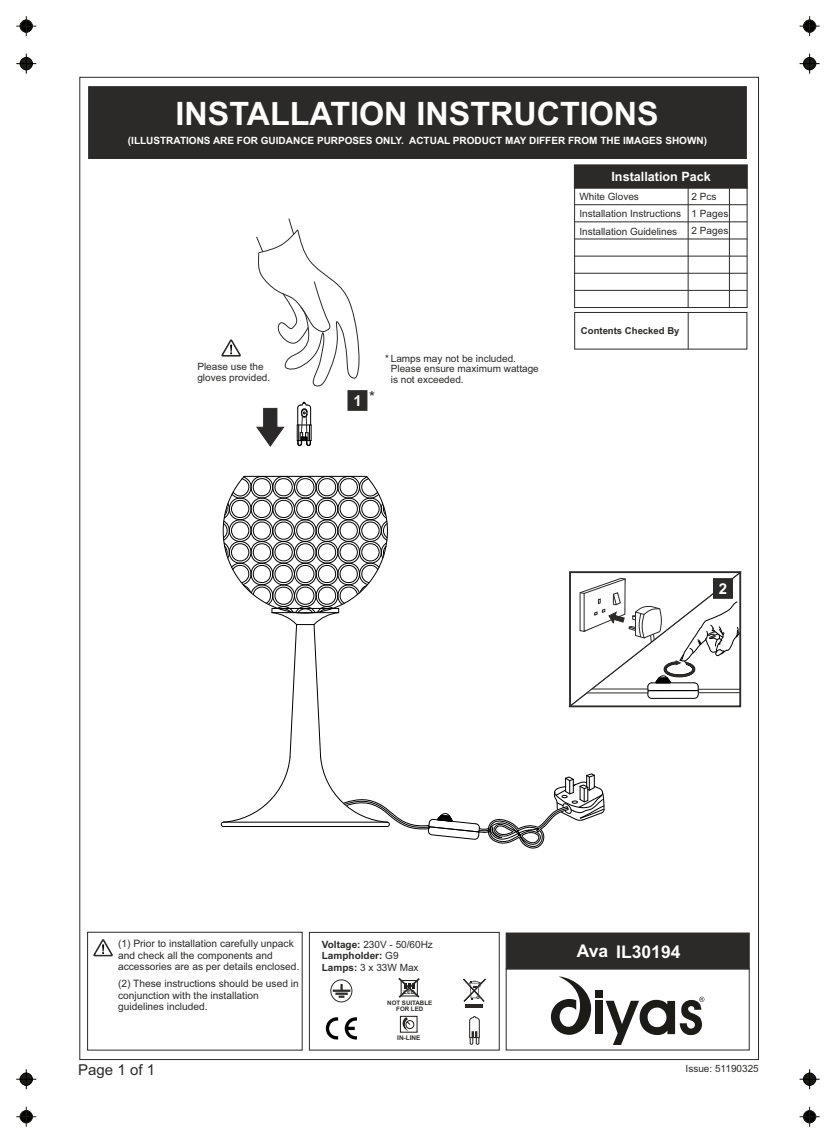
<style>
.page{position:relative;width:835px;height:1143px;background:#fff}
.page>*{position:absolute;margin:0;border:0;box-sizing:border-box;transform-origin:0 0}
.t1{font:700 32.25px "Arial";color:#fefefe}
.t2{font:700 17.5px "Arial";color:#fefefe}
.t3{font:15px "Arial";color:#2b2a29}
.t4{font:700 15px "Arial";color:#fefefe}
.t5{font:700 12.88px "Arial";color:#fefefe}
.t6{font:10.25px/11.4px "Arial";color:#2b2a29}
.t7{font:10px/17.1px "Arial";color:#2b2a29}
.t8{font:700 10px "Arial";color:#fefefe}
.t9{font:700 10px/11.1px "Arial";color:#2b2a29}
.t10{font:700 9.5px "Arial";color:#2b2a29}
.t11{font:700 6.5px "Arial";color:#2b2a29}
.t12{font:700 6.12px/6px "Arial";color:#2b2a29;text-align:center}
.t13{font:700 5.5px "Arial";color:#2b2a29}
.s1{font-weight:400}
</style>
<div class="page">
<div style="left:505px;top:932px;width:244px;height:36px;background:#2b2a29"></div>
<div style="left:505px;top:968px;width:244px;height:82px;border:1px solid #2b2a29"></div>
<div style="left:595px;top:1000px;width:7px;height:34px;background:#1c1b17"></div>
<div style="left:595px;top:989px;width:7px;height:8px;background:#1c1b17"></div>
<svg style="left:605px;top:996px;width:99px;height:48px"></svg>
<svg style="left:550px;top:976px;width:41px;height:58px"></svg>
<div style="left:309px;top:932px;width:190px;height:118px;border:1px solid #2b2a29"></div>
<div style="left:87px;top:931px;width:215px;height:119px;border:1px solid #2b2a29"></div>
<svg style="left:93px;top:939px;width:20px;height:17px"></svg>
<svg style="left:221px;top:339px;width:20px;height:17px"></svg>
<svg style="left:344px;top:1017px;width:13px;height:22px"></svg>
<svg style="left:325px;top:1017px;width:13px;height:22px"></svg>
<hr style="left:465px;top:1004px;width:18px;height:3px;background:#2b2a29">
<svg style="left:463px;top:978px;width:23px;height:24px"></svg>
<svg style="left:333px;top:984px;width:17px;height:13px"></svg>
<div style="left:330px;top:979px;width:22px;height:23px;border:1px solid #2b2a29;border-radius:50%"></div>
<svg style="left:399px;top:1015px;width:18px;height:17px"></svg>
<svg style="left:469px;top:1016px;width:10px;height:28px"></svg>
<hr style="left:574px;top:187px;width:1px;height:121px;background:#2b2a29">
<hr style="left:687px;top:187px;width:1px;height:121px;background:#2b2a29">
<hr style="left:728px;top:187px;width:1px;height:121px;background:#2b2a29">
<hr style="left:746px;top:187px;width:1px;height:121px;background:#2b2a29">
<hr style="left:574px;top:307px;width:173px;height:1px;background:#2b2a29">
<hr style="left:574px;top:290px;width:173px;height:1px;background:#2b2a29">
<hr style="left:574px;top:273px;width:173px;height:1px;background:#2b2a29">
<hr style="left:574px;top:256px;width:173px;height:1px;background:#2b2a29">
<hr style="left:574px;top:239px;width:173px;height:1px;background:#2b2a29">
<hr style="left:574px;top:221px;width:173px;height:1px;background:#2b2a29">
<hr style="left:574px;top:204px;width:173px;height:1px;background:#2b2a29">
<svg style="left:573px;top:164px;width:174px;height:25px;background:#31302f"></svg>
<div style="left:574px;top:312px;width:172px;height:37px;border:1px solid #2b2a29"></div>
<hr style="left:687px;top:312px;width:1px;height:37px;background:#2b2a29">
<div style="left:88px;top:86px;width:658px;height:73px;background:#2b2a29"></div>
<svg style="left:220px;top:475px;width:521px;height:373px"></svg>
<svg style="left:256px;top:218px;width:111px;height:229px"></svg>
<svg style="left:398px;top:977px;width:22px;height:21px"></svg>
<svg style="left:16px;top:1106px;width:20px;height:20px"></svg>
<svg style="left:16px;top:16px;width:20px;height:20px"></svg>
<svg style="left:799px;top:16px;width:20px;height:20px"></svg>
<svg style="left:799px;top:1106px;width:20px;height:20px"></svg>
<svg style="left:16px;top:1069px;width:20px;height:20px"></svg>
<svg style="left:16px;top:54px;width:20px;height:20px"></svg>
<svg style="left:799px;top:54px;width:20px;height:20px"></svg>
<svg style="left:799px;top:1069px;width:20px;height:20px"></svg>
<h1 class="t1" style="left:175px;top:101px;width:484px">INSTALLATION INSTRUCTIONS</h1>
<p class="t8" style="left:128px;top:137px;width:580px">(ILLUSTRATIONS ARE FOR GUIDANCE PURPOSES ONLY. ACTUAL PRODUCT MAY DIFFER FROM THE IMAGES SHOWN)</p>
<p class="t5" style="left:611px;top:172px;width:101px">Installation Pack</p>
<p class="t7" style="left:197px;top:362px;width:74px;line-height:11.1px">Please use the gloves provided.</p>
<h3 class="t4" style="left:353px;top:395px;width:10px">1</h3>
<h3 class="t3" style="left:369px;top:390px;width:7px">*</h3>
<p class="t7" style="left:390px;top:353px;width:149px;line-height:10.8px;text-indent:-6px">* Lamps may not be included.<br>Please ensure maximum wattage is not exceeded.</p>
<p class="t7" style="left:579px;top:189px;width:103px">White Gloves<br>Installation Instructions</p>
<p class="t7" style="left:579px;top:223px;width:99px">Installation Guidelines</p>
<p class="t7" style="left:691px;top:189px;width:38px">2 Pcs<br>1 Pages<br>2 Pages</p>
<p class="t10" style="left:580px;top:326px;width:100px">Contents Checked By</p>
<h3 class="t4" style="left:718px;top:583px;width:10px">2</h3>
<p class="t6" style="left:118px;top:939px;width:183px">(1) Prior to installation carefully unpack and check all the components and accessories are as per details enclosed.</p>
<p class="t6" style="left:118px;top:978px;width:182px">(2) These instructions should be used in conjunction with the installation guidelines included.</p>
<p class="t9" style="left:322px;top:940px;width:112px">Voltage: <span class="s1">230V - 50/60Hz<br></span>Lampholder: <span class="s1">G9<br></span>Lamps: <span class="s1">3 x 33W Max</span></p>
<p class="t13" style="left:403px;top:989px;width:13px">LED</p>
<p class="t12" style="left:387px;top:999px;width:47px">NOT SUITABLE<br>FOR LED</p>
<p class="t11" style="left:397px;top:1034px;width:25px">IN-LINE</p>
<h2 class="t2" style="left:576px;top:944px;width:105px">Ava IL30194</h2>
<h3 class="t3" style="left:78px;top:1064px;width:78px">Page 1 of 1</h3>
<p class="t7" style="left:685px;top:1061px;width:75px">Issue: 51190325</p>
</div>
